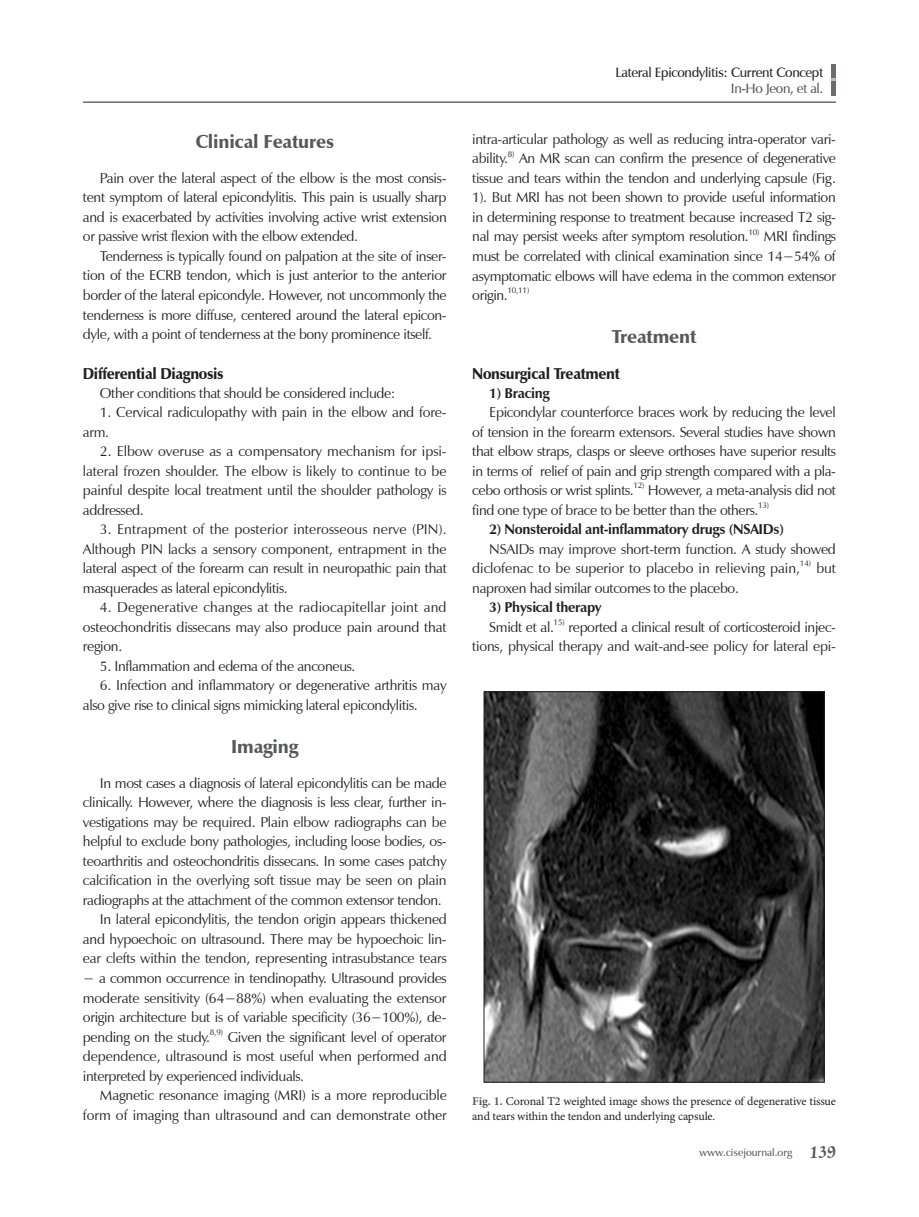
<style>
.page{position:relative;width:919px;height:1217px;background:#fff}
.page>*{position:absolute;margin:0;border:0;box-sizing:border-box;transform-origin:0 0}
.t1{font:900 18.75px "Zapf Humanist 601 BT";letter-spacing:-.01em;color:#57585a}
.t2{font:900 15.75px "Zapf Humanist 601 BT";letter-spacing:-.02em;color:#231f20;scale:.95 1}
.t3{font:14.25px/19.5px "Zapf Humanist 601 BT";letter-spacing:-.025em;color:#231f20;text-align:justify}
.t4{font:14.25px "Zapf Humanist 601 BT";letter-spacing:-.005em;color:#231f20}
.t5{font:700 14.25px/19.5px "Zapf Humanist 601 BT";letter-spacing:-.025em;color:#231f20}
.t6{font:600 13.5px/15.8px "Zapf Humanist 601 BT";letter-spacing:-.025em;color:#231f20;text-align:right}
.t7{font:12px/15px "Minion Pro";letter-spacing:-.015em;color:#231f20}
.t8{font:600 10.5px "Zapf Humanist 601 BT";color:#57585a}
.t9{font:8.25px "Zapf Humanist 601 BT";letter-spacing:-.025em;color:#231f20}
.s1{color:#57585a}
.s2{font-weight:400}
.s3{font-weight:700;color:#57585a}
.s4{font-family:"Zapf Chancery IT Cby BT";font-weight:700;font-size:19.5px}
</style>
<div class="page">
<div style="left:831px;top:64px;width:5px;height:32px;background:#6c6d70"></div>
<hr style="left:83px;top:102px;width:753px;height:1px;background:#231f20">
<img style="left:485px;top:693px;width:337px;height:387px">
<div style="left:483px;top:691px;width:341px;height:391px;border:1px solid #231f20"></div>
<p class="t1" style="left:196px;top:130px;width:140px">Clinical Features</p>
<p class="t3" style="left:100px;top:168px;width:348px">Pain over the lateral aspect of the elbow is the most consis-</p>
<p class="t3" style="left:83px;top:188px;width:365px">tent symptom of lateral epicondylitis. This pain is usually sharp</p>
<p class="t3" style="left:83px;top:207px;width:365px">and is exacerbated by activities involving active wrist extension</p>
<p class="t3" style="left:83px;top:227px;width:276px">or passive wrist flexion with the elbow extended.</p>
<p class="t3" style="left:100px;top:246px;width:348px">Tenderness is typically found on palpation at the site of inser-</p>
<p class="t3" style="left:83px;top:266px;width:365px">tion of the ECRB tendon, which is just anterior to the anterior</p>
<p class="t3" style="left:83px;top:285px;width:365px">border of the lateral epicondyle. However, not uncommonly the</p>
<p class="t3" style="left:83px;top:305px;width:365px">tenderness is more diffuse, centered around the lateral epicon-</p>
<p class="t3" style="left:83px;top:324px;width:350px">dyle, with a point of tenderness at the bony prominence itself.</p>
<p class="t2" style="left:83px;top:364px;width:150px">Differential Diagnosis</p>
<p class="t3" style="left:100px;top:383px;width:297px">Other conditions that should be considered include:</p>
<p class="t3" style="left:83px;top:402px;width:365px;text-indent:17px">1. Cervical radiculopathy with pain in the elbow and fore&shy;arm.</p>
<p class="t3" style="left:83px;top:441px;width:365px;text-indent:17px">2. Elbow overuse as a compensatory mechanism for ipsi&shy;lateral frozen shoulder. The elbow is likely to continue to be painful despite local treatment until the shoulder pathology is addressed.</p>
<p class="t3" style="left:83px;top:519px;width:365px;text-indent:17px">3. Entrapment of the posterior interosseous nerve (PIN).<br>Although PIN lacks a sensory component, entrapment in the lateral aspect of the forearm can result in neuropathic pain that masquerades as lateral epicondylitis.</p>
<p class="t3" style="left:83px;top:597px;width:365px;text-indent:17px">4. Degenerative changes at the radiocapitellar joint and osteochondritis dissecans may also produce pain around that region.</p>
<p class="t3" style="left:100px;top:656px;width:257px">5. Inflammation and edema of the anconeus.</p>
<p class="t3" style="left:83px;top:675px;width:365px;text-indent:17px">6. Infection and inflammatory or degenerative arthritis may also give rise to clinical signs mimicking lateral epicondylitis.</p>
<p class="t1" style="left:231px;top:734px;width:69px">Imaging</p>
<p class="t3" style="left:100px;top:773px;width:348px">In most cases a diagnosis of lateral epicondylitis can be made</p>
<p class="t3" style="left:83px;top:792px;width:365px">clinically. However, where the diagnosis is less clear, further in-</p>
<p class="t3" style="left:83px;top:812px;width:365px">vestigations may be required. Plain elbow radiographs can be</p>
<p class="t3" style="left:83px;top:831px;width:365px">helpful to exclude bony pathologies, including loose bodies, os-</p>
<p class="t3" style="left:83px;top:851px;width:365px">teoarthritis and osteochondritis dissecans. In some cases patchy</p>
<p class="t3" style="left:83px;top:870px;width:365px">calcification in the overlying soft tissue may be seen on plain</p>
<p class="t3" style="left:83px;top:890px;width:360px">radiographs at the attachment of the common extensor tendon.</p>
<p class="t3" style="left:100px;top:909px;width:348px">In lateral epicondylitis, the tendon origin appears thickened</p>
<p class="t3" style="left:83px;top:929px;width:365px">and hypoechoic on ultrasound. There may be hypoechoic lin-</p>
<p class="t3" style="left:83px;top:948px;width:365px">ear clefts within the tendon, representing intrasubstance tears</p>
<p class="t3" style="left:83px;top:968px;width:365px">− a common occurrence in tendinopathy. Ultrasound provides</p>
<p class="t3" style="left:83px;top:987px;width:365px">moderate sensitivity (64−88%) when evaluating the extensor</p>
<p class="t3" style="left:83px;top:1007px;width:365px">origin architecture but is of variable specificity (36−100%), de-</p>
<p class="t3" style="left:83px;top:1026px;width:129px">pending on the study.</p>
<p class="t9" style="left:210px;top:1026px;width:15px">8,9)</p>
<p class="t3" style="left:228px;top:1026px;width:220px">Given the significant level of operator</p>
<p class="t3" style="left:83px;top:1046px;width:365px">dependence, ultrasound is most useful when performed and</p>
<p class="t3" style="left:83px;top:1065px;width:223px">interpreted by experienced individuals.</p>
<p class="t3" style="left:100px;top:1085px;width:348px">Magnetic resonance imaging (MRI) is a more reproducible</p>
<p class="t4" style="left:83px;top:1105px;width:365px">form of imaging than ultrasound and can demonstrate other</p>
<p class="t6" style="left:615px;top:64px;width:209px">Lateral Epicondylitis: Current Concept<br><span class="s1">In-Ho Jeon, et al.</span></p>
<p class="t3" style="left:472px;top:129px;width:365px">intra-articular pathology as well as reducing intra-operator vari&shy;ability.</p>
<p class="t9" style="left:507px;top:149px;width:8px">8)</p>
<p class="t3" style="left:472px;top:149px;width:365px;text-indent:47px">An MR scan can confirm the presence of degenerative tissue and tears within the tendon and underlying capsule (Fig.<br>1). But MRI has not been shown to provide useful information in determining response to treatment because increased T2 sig&shy;nal may persist weeks after symptom resolution.</p>
<p class="t9" style="left:748px;top:227px;width:12px">10)</p>
<p class="t3" style="left:472px;top:227px;width:365px;text-indent:291px">MRI findings must be correlated with clinical examination since 14−54% of asymptomatic elbows will have edema in the common extensor origin.</p>
<p class="t9" style="left:507px;top:285px;width:23px">10,11)</p>
<p class="t1" style="left:612px;top:325px;width:86px">Treatment</p>
<p class="t2" style="left:472px;top:364px;width:157px">Nonsurgical Treatment</p>
<p class="t5" style="left:489px;top:383px;width:62px">1) Bracing</p>
<p class="t3" style="left:489px;top:402px;width:348px">Epicondylar counterforce braces work by reducing the level</p>
<p class="t3" style="left:472px;top:422px;width:365px">of tension in the forearm extensors. Several studies have shown</p>
<p class="t3" style="left:472px;top:441px;width:365px">that elbow straps, clasps or sleeve orthoses have superior results</p>
<p class="t3" style="left:472px;top:461px;width:365px">in terms of relief of pain and grip strength compared with a pla-</p>
<p class="t3" style="left:472px;top:480px;width:163px">cebo orthosis or wrist splints.</p>
<p class="t9" style="left:633px;top:480px;width:12px">12)</p>
<p class="t3" style="left:472px;top:480px;width:365px;text-indent:175px">However, a meta-analysis did not find one type of brace to be better than the others.</p>
<p class="t9" style="left:758px;top:500px;width:12px">13)</p>
<p class="t5" style="left:489px;top:519px;width:296px">2) Nonsteroidal ant-inflammatory drugs (NSAIDs)</p>
<p class="t3" style="left:489px;top:539px;width:348px">NSAIDs may improve short-term function. A study showed</p>
<p class="t4" style="left:472px;top:559px;width:329px">diclofenac to be superior to placebo in relieving pain,</p>
<p class="t9" style="left:799px;top:558px;width:13px">14)</p>
<p class="t3" style="left:816px;top:558px;width:21px">but</p>
<p class="t3" style="left:472px;top:578px;width:268px">naproxen had similar outcomes to the placebo.</p>
<p class="t5" style="left:489px;top:597px;width:114px">3) Physical therapy<br><span class="s2">Smidt et al.</span></p>
<p class="t9" style="left:553px;top:617px;width:12px">15)</p>
<p class="t3" style="left:472px;top:617px;width:365px;text-align:right">reported a clinical result of corticosteroid injec-<br>tions, physical therapy and wait-and-see policy for lateral epi-</p>
<p class="t7" style="left:472px;top:1093px;width:365px"><span class="s3">Fig. 1.</span> Coronal T2 weighted image shows the presence of degenerative tissue and tears within the tendon and underlying capsule.</p>
<p class="t8" style="left:699px;top:1145px;width:138px">www.cisejournal.org <span class="s4">139</span></p>
</div>
